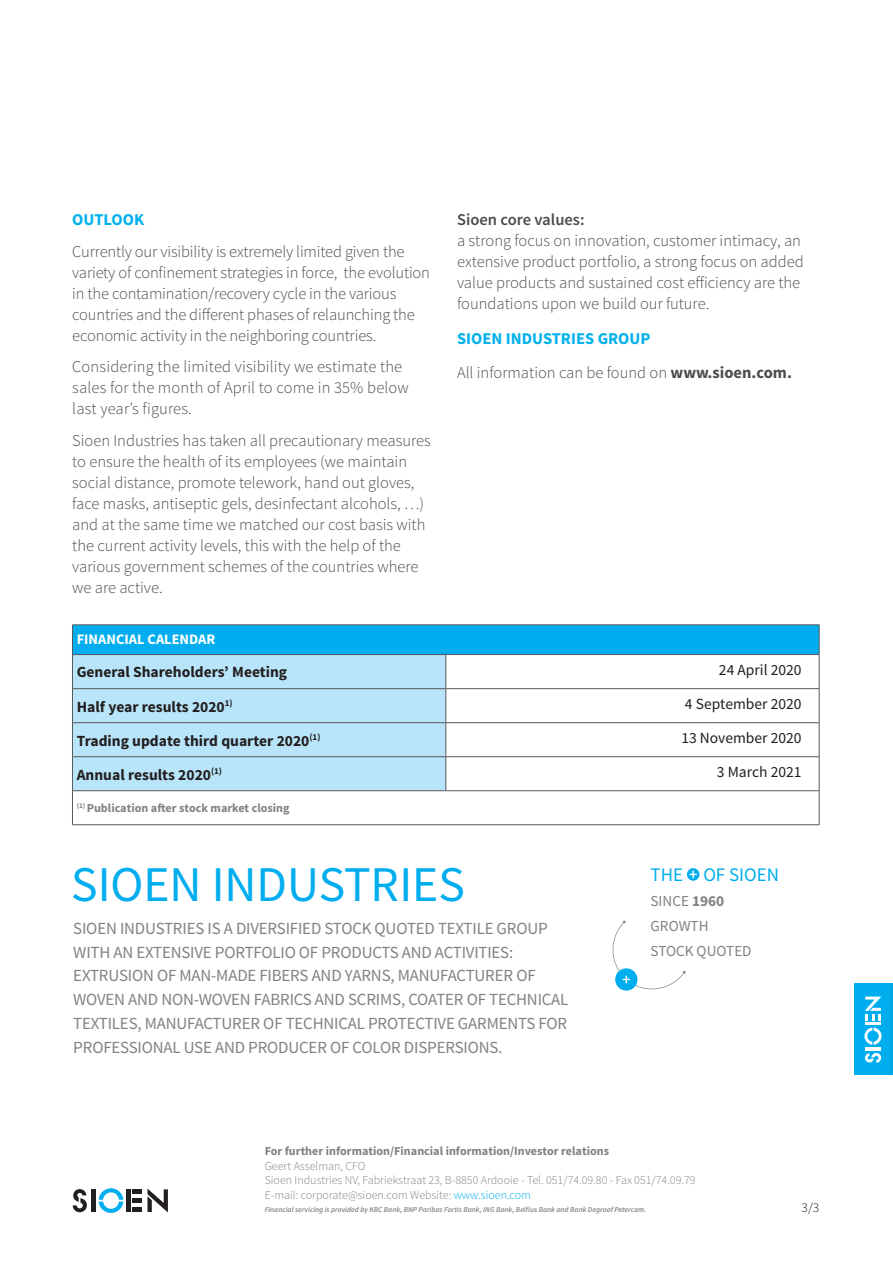
<style>
.page{position:relative;width:893px;height:1263px;background:#fff}
.page>*{position:absolute;margin:0;border:0;box-sizing:border-box;transform-origin:0 0}
.t1{font:49.95px "Source Sans Pro";color:#00aeef}
.t2{font:19.05px "Source Sans Pro";color:#00aeef}
.t3{font:16.95px/23.7px "Source Sans Pro";letter-spacing:-.01em;color:#808285}
.t4{font:300 16.5px/21px "Source Sans Pro";color:#4b4c4d}
.t5{font:600 16.5px "Source Sans Pro";color:#4b4c4d}
.t6{font:700 16.5px "Source Sans Pro";color:#00b1ec}
.t7{font:700 15.45px "Source Sans Pro";color:#231f20}
.t8{font:15.45px "Source Sans Pro";color:#231f20}
.t9{font:15.3px/25.2px "Source Sans Pro";color:#808285}
.t10{font:700 14.4px "Source Sans Pro";color:#fff}
.t11{font:300 13.5px "Source Sans Pro";color:#231f20}
.t12{font:700 12.15px/14.5px "Source Sans Pro";color:#808285}
.t13{font:300 12px/14.4px "Source Sans Pro";color:#808285}
.t14{font:italic 600 7.5px "Source Sans Pro";color:#808285}
.s1{font-weight:700;color:#00b1ec}
.s2{font-weight:700}
.s3{font-weight:300}
.s4{font-weight:300;font-size:12px}
.s5{color:#00aeef}
</style>
<div class="page">
<div style="left:72px;top:625px;width:747px;height:29px;background:#00aeef"></div>
<svg style="left:73px;top:655px;width:746px;height:169px"></svg>
<svg style="left:819px;top:625px;width:1px;height:29px"></svg>
<hr style="left:819px;top:791px;width:1px;height:33px;background:#57585a">
<hr style="left:73px;top:688px;width:373px;height:1px;background:#57585a">
<hr style="left:73px;top:722px;width:373px;height:1px;background:#57585a">
<hr style="left:73px;top:654px;width:373px;height:1px;background:#57585a">
<hr style="left:446px;top:654px;width:373px;height:1px;background:#57585a">
<hr style="left:446px;top:655px;width:1px;height:33px;background:#57585a">
<hr style="left:446px;top:688px;width:373px;height:1px;background:#57585a">
<hr style="left:446px;top:689px;width:1px;height:33px;background:#57585a">
<hr style="left:446px;top:722px;width:373px;height:1px;background:#57585a">
<hr style="left:446px;top:723px;width:1px;height:33px;background:#57585a">
<hr style="left:446px;top:757px;width:1px;height:33px;background:#57585a">
<hr style="left:72px;top:624px;width:374px;height:1px;background:#57585a">
<svg style="left:72px;top:625px;width:1px;height:29px"></svg>
<hr style="left:446px;top:624px;width:373px;height:1px;background:#57585a">
<hr style="left:72px;top:654px;width:1px;height:35px;background:#57585a">
<hr style="left:819px;top:654px;width:1px;height:35px;background:#57585a">
<hr style="left:72px;top:689px;width:1px;height:34px;background:#57585a">
<hr style="left:819px;top:689px;width:1px;height:34px;background:#57585a">
<hr style="left:72px;top:723px;width:1px;height:33px;background:#57585a">
<hr style="left:819px;top:723px;width:1px;height:33px;background:#57585a">
<hr style="left:72px;top:756px;width:374px;height:1px;background:#57585a">
<hr style="left:72px;top:757px;width:1px;height:33px;background:#57585a">
<hr style="left:446px;top:756px;width:373px;height:1px;background:#57585a">
<hr style="left:819px;top:757px;width:1px;height:33px;background:#57585a">
<hr style="left:72px;top:790px;width:374px;height:1px;background:#57585a">
<hr style="left:72px;top:791px;width:1px;height:33px;background:#57585a">
<hr style="left:446px;top:790px;width:373px;height:1px;background:#57585a">
<hr style="left:72px;top:824px;width:374px;height:1px;background:#57585a">
<hr style="left:446px;top:824px;width:373px;height:1px;background:#57585a">
<svg style="left:73px;top:1189px;width:14px;height:23px"></svg>
<svg style="left:99px;top:1188px;width:24px;height:25px"></svg>
<hr style="left:91px;top:1189px;width:4px;height:23px;background:#231f20">
<hr style="left:127px;top:1189px;width:4px;height:23px;background:#231f20">
<svg style="left:133px;top:1188px;width:35px;height:24px"></svg>
<div style="left:854px;top:983px;width:39px;height:92px;background:#00a6e5"></div>
<div style="left:854px;top:983px;width:36px;height:92px;background:#00aeef"></div>
<svg style="left:865px;top:1053px;width:16px;height:10px"></svg>
<svg style="left:864px;top:1027px;width:17px;height:18px"></svg>
<hr style="left:865px;top:1047px;width:16px;height:3px;background:#fff">
<hr style="left:865px;top:1022px;width:16px;height:3px;background:#fff">
<svg style="left:865px;top:996px;width:16px;height:25px"></svg>
<div style="left:615px;top:968px;width:22px;height:22px;background:#00aeef;border-radius:50%"></div>
<svg style="left:612px;top:921px;width:74px;height:68px"></svg>
<svg style="left:687px;top:868px;width:12px;height:13px"></svg>
<svg style="left:689px;top:870px;width:8px;height:8px"></svg>
<p class="t6" style="left:72px;top:209px;width:73px">OUTLOOK</p>
<p class="t4" style="left:72px;top:241px;width:359px">Currently our visibility is extremely limited given the variety of confinement strategies in force, the evolution in the contamination/recovery cycle in the various countries and the different phases of relaunching the economic activity in the neighboring countries.</p>
<p class="t4" style="left:72px;top:356px;width:338px">Considering the limited visibility we estimate the sales for the month of April to come in 35% below last year’s figures.</p>
<p class="t4" style="left:72px;top:430px;width:360px">Sioen Industries has taken all precautionary measures to ensure the health of its employees (we maintain social distance, promote telework, hand out gloves, face masks, antiseptic gels, desinfectant alcohols, …) and at the same time we matched our cost basis with the current activity levels, this with the help of the various government schemes of the countries where we are active.</p>
<p class="t5" style="left:457px;top:209px;width:129px">Sioen core values:</p>
<p class="t4" style="left:457px;top:230px;width:348px">a strong focus on innovation, customer intimacy, an extensive product portfolio, a strong focus on added value products and sustained cost efficiency are the foundations upon we build our future.</p>
<p class="t4" style="left:457px;top:322px;width:336px;line-height:33.8px"><span class="s1">SIOEN INDUSTRIES GROUP<br></span>All information can be found on <span class="s2">www.sioen.com.</span></p>
<p class="t10" style="left:77px;top:630px;width:140px">FINANCIAL CALENDAR</p>
<p class="t7" style="left:77px;top:662px;width:212px">General Shareholders’ Meeting</p>
<p class="t8" style="left:719px;top:660px;width:84px">24 April 2020</p>
<p class="t7" style="left:77px;top:696px;width:157px">Half year results 2020<sup>1)</sup></p>
<p class="t8" style="left:685px;top:694px;width:118px">4 September 2020</p>
<p class="t7" style="left:77px;top:730px;width:245px">Trading update third quarter 2020<sup>(1)</sup></p>
<p class="t8" style="left:681px;top:728px;width:122px">13 November 2020</p>
<p class="t7" style="left:77px;top:764px;width:147px">Annual results 2020<sup>(1)</sup></p>
<p class="t8" style="left:717px;top:762px;width:86px">3 March 2021</p>
<p class="t12" style="left:77px;top:801px;width:214px"><sup>(1)</sup> Publication after stock market closing</p>
<h1 class="t1" style="left:71px;top:853px;width:395px">SIOEN INDUSTRIES</h1>
<p class="t3" style="left:73px;top:917px;width:497px">SIOEN INDUSTRIES IS A DIVERSIFIED STOCK QUOTED TEXTILE GROUP WITH AN EXTENSIVE PORTFOLIO OF PRODUCTS AND ACTIVITIES:<br>EXTRUSION OF MAN-MADE FIBERS AND YARNS, MANUFACTURER OF WOVEN AND NON-WOVEN FABRICS AND SCRIMS, COATER OF TECHNICAL TEXTILES, MANUFACTURER OF TECHNICAL PROTECTIVE GARMENTS FOR PROFESSIONAL USE AND PRODUCER OF COLOR DISPERSIONS.</p>
<p class="t2" style="left:651px;top:863px;width:130px">THE OF SIOEN</p>
<p class="t9" style="left:651px;top:888px;width:103px">SINCE <span class="s2">1960<br></span>GROWTH<br>STOCK QUOTED</p>
<p class="t12" style="left:265px;top:1144px;width:346px">For further information/Financial information/Investor relations<br><span class="s3">Geert Assel</span><span class="s4">man, CFO</span></p>
<p class="t13" style="left:265px;top:1173px;width:432px">Sioen Industries NV, Fabriekstraat 23, B-8850 Ardooie - Tel. 051/74.09.80 - Fax 051/74.09.79<br>E-mail: corporate@sioen.com Website: <span class="s5">www.sioen.com</span></p>
<p class="t14" style="left:265px;top:1205px;width:383px">Financial servicing is provided by KBC Bank, BNP Paribas Fortis Bank, ING Bank, Belfius Bank and Bank Degroof Petercam.</p>
<p class="t11" style="left:801px;top:1199px;width:19px">3/3</p>
</div>
